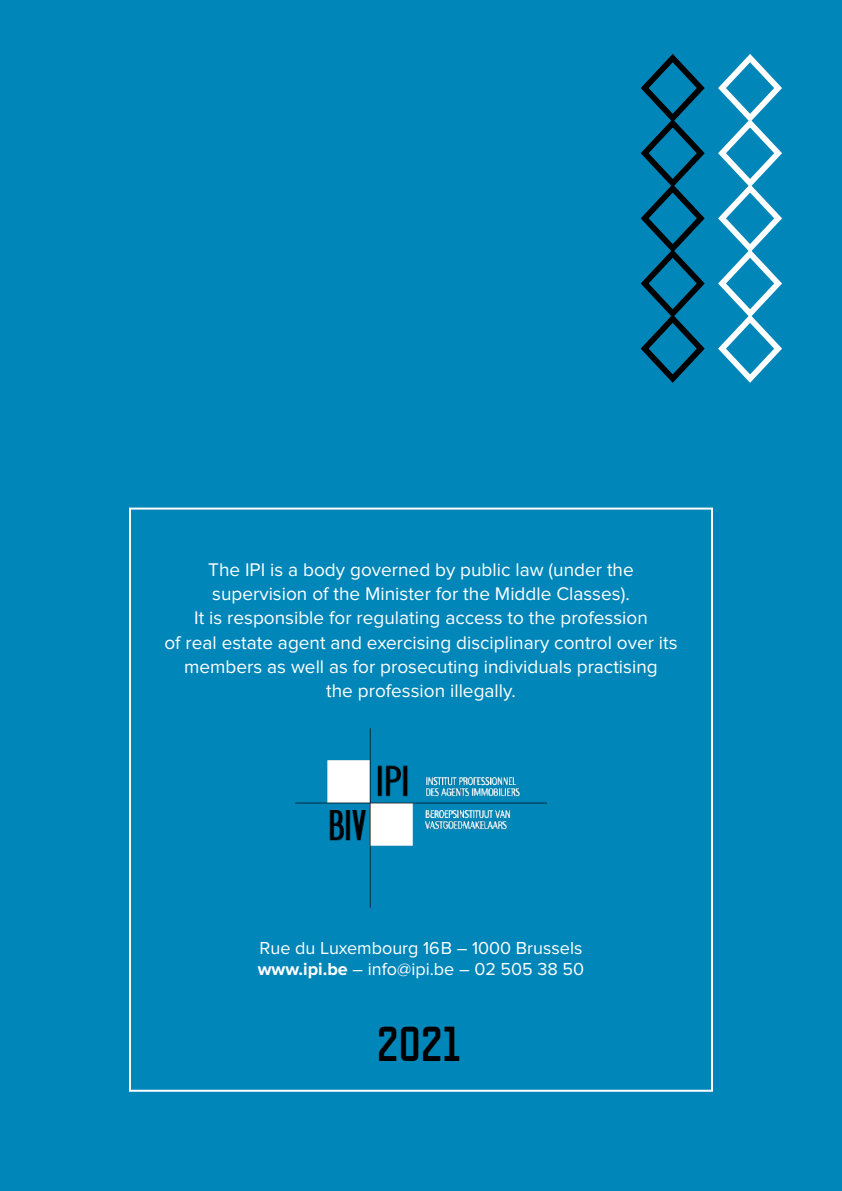
<style>
.page{position:relative;width:842px;height:1191px;background:#0086b8}
.page>*{position:absolute;margin:0;border:0;box-sizing:border-box;transform-origin:0 0}
.t1{font:700 49px "Refrigerator Deluxe";color:#000}
.t2{font:19px/24px "Proxima Nova";color:#fff;text-align:center}
.t3{font:18px/21.6px "Proxima Nova";color:#fff}
.s1{font-weight:700}
</style>
<div class="page">
<div style="left:129px;top:507px;width:584px;height:584px;border:2px solid #fff"></div>
<img style="left:296px;top:729px;width:250px;height:178px">
<svg style="left:640px;top:54px;width:142px;height:329px"></svg>
<p class="t2" style="left:164px;top:558px;width:515px">The IPI is a body governed by public law (under the supervision of the Minister for the Middle Classes).<br>It is responsible for regulating access to the profession<br>of real estate agent and exercising disciplinary control over its members as well as for prosecuting individuals practising<br>the profession illegally.</p>
<p class="t3" style="left:258px;top:937px;width:328px">Rue du Luxembourg 16 B – 1000 Brussels <span class="s1">www.ipi.be</span> – info@ipi.be – 02 505 38 50</p>
<h1 class="t1" style="left:377px;top:1015px;width:85px">2021</h1>
</div>
